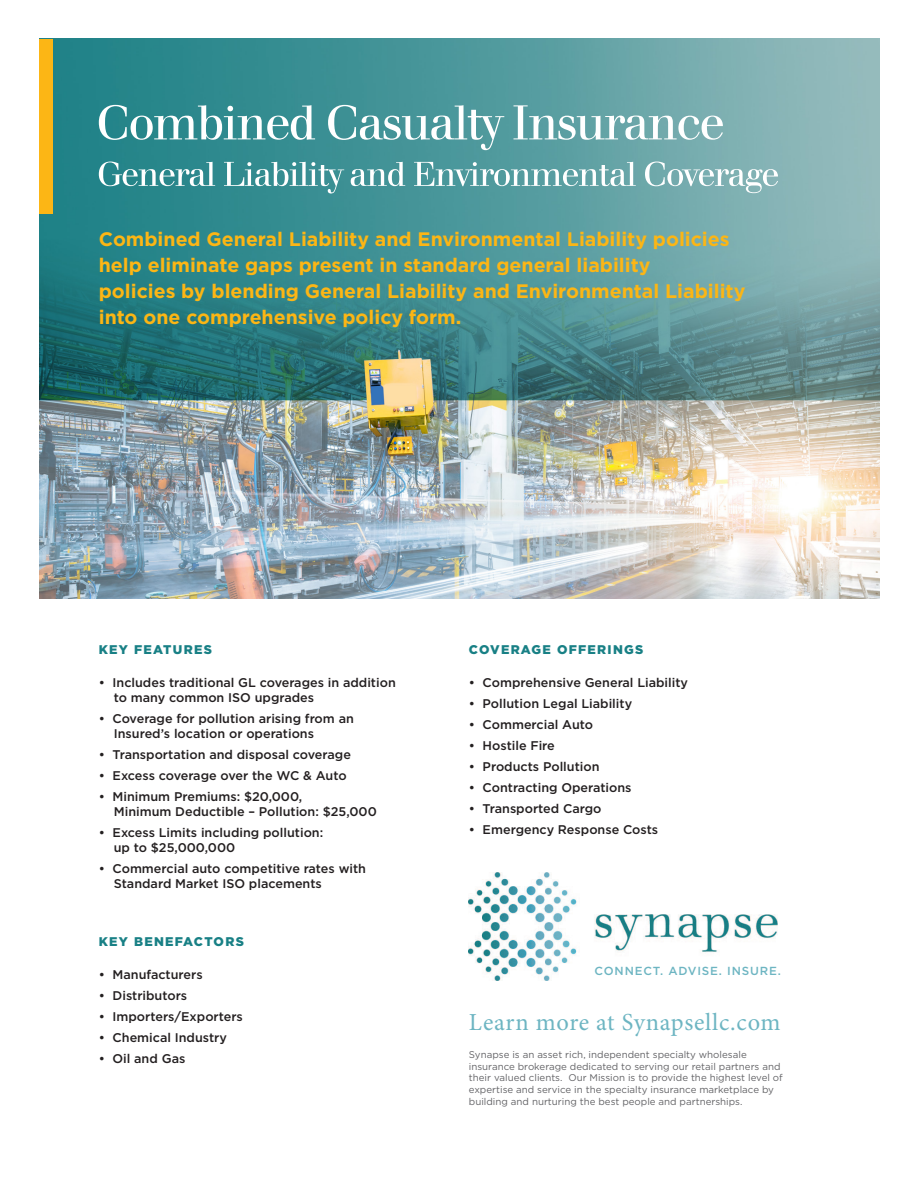
<style>
.page{position:relative;width:918px;height:1188px;background:#fff}
.page>*{position:absolute;margin:0;border:0;box-sizing:border-box;transform-origin:0 0}
.t1{font:24.45px "Minion Pro";letter-spacing:.025em;color:#6db5c2}
.t2{font:700 19.5px "Gotham";color:#fcb615}
.t3{font:500 12.6px "Gotham";color:#231f20}
.t4{font:900 12.6px "Gotham";letter-spacing:.1em;color:#188085}
.t5{font:500 11.7px "Gotham";letter-spacing:.07em;color:#6db5c2}
.t6{font:9.75px/11.7px "Gotham";color:#636366}
</style>
<div class="page">
<img style="left:39px;top:39px;width:840px;height:559px">
<div style="left:39px;top:39px;width:14px;height:175px;background:#fcb615"></div>
<svg style="left:99px;top:105px;width:624px;height:45px"></svg>
<svg style="left:99px;top:162px;width:679px;height:32px;background:#6facaf"></svg>
<img style="left:469px;top:873px;width:309px;height:108px">
<p class="t2" style="left:99px;top:226px;width:632px">Combined General Liability and Environmental Liability policies</p>
<p class="t2" style="left:99px;top:252px;width:553px">help eliminate gaps present in standard general liability</p>
<p class="t2" style="left:99px;top:278px;width:648px">policies by blending General Liability and Environmental Liability</p>
<p class="t2" style="left:99px;top:304px;width:364px">into one comprehensive policy form.</p>
<p class="t4" style="left:99px;top:641px;width:115px">KEY FEATURES</p>
<p class="t3" style="left:99px;top:674px;width:299px">• Includes traditional GL coverages in addition</p>
<p class="t3" style="left:114px;top:689px;width:202px">to many common ISO upgrades</p>
<p class="t3" style="left:99px;top:710px;width:257px">• Coverage for pollution arising from an</p>
<p class="t3" style="left:114px;top:725px;width:202px">Insured’s location or operations</p>
<p class="t3" style="left:99px;top:746px;width:254px">• Transportation and disposal coverage</p>
<p class="t3" style="left:99px;top:767px;width:249px">• Excess coverage over the WC &amp; Auto</p>
<p class="t3" style="left:99px;top:788px;width:205px">• Minimum Premiums: $20,000,</p>
<p class="t3" style="left:114px;top:803px;width:265px">Minimum Deductible – Pollution: $25,000</p>
<p class="t3" style="left:99px;top:824px;width:226px">• Excess Limits including pollution:</p>
<p class="t3" style="left:114px;top:839px;width:123px">up to $25,000,000</p>
<p class="t3" style="left:99px;top:860px;width:269px">• Commercial auto competitive rates with</p>
<p class="t3" style="left:114px;top:875px;width:210px">Standard Market ISO placements</p>
<p class="t4" style="left:99px;top:933px;width:147px">KEY BENEFACTORS</p>
<p class="t3" style="left:99px;top:967px;width:105px">• Manufacturers</p>
<p class="t3" style="left:99px;top:988px;width:90px">• Distributors</p>
<p class="t3" style="left:99px;top:1009px;width:146px">• Importers/Exporters</p>
<p class="t3" style="left:99px;top:1030px;width:130px">• Chemical Industry</p>
<p class="t3" style="left:99px;top:1051px;width:88px">• Oil and Gas</p>
<p class="t4" style="left:469px;top:641px;width:176px">COVERAGE OFFERINGS</p>
<p class="t3" style="left:469px;top:674px;width:221px">• Comprehensive General Liability</p>
<p class="t3" style="left:469px;top:695px;width:165px">• Pollution Legal Liability</p>
<p class="t3" style="left:469px;top:716px;width:126px">• Commercial Auto</p>
<p class="t3" style="left:469px;top:737px;width:88px">• Hostile Fire</p>
<p class="t3" style="left:469px;top:758px;width:132px">• Products Pollution</p>
<p class="t3" style="left:469px;top:779px;width:164px">• Contracting Operations</p>
<p class="t3" style="left:469px;top:800px;width:134px">• Transported Cargo</p>
<p class="t3" style="left:469px;top:821px;width:191px">• Emergency Response Costs</p>
<p class="t5" style="left:595px;top:963px;width:188px">CONNECT. ADVISE. INSURE.</p>
<p class="t1" style="left:469px;top:1006px;width:313px">Learn more at Synapsellc.com</p>
<p class="t6" style="left:469px;top:1049px;width:315px">Synapse is an asset rich, independent specialty wholesale insurance brokerage dedicated to serving our retail partners and their valued clients. Our Mission is to provide the highest level of expertise and service in the specialty insurance marketplace by building and nurturing the best people and partnerships.</p>
</div>
